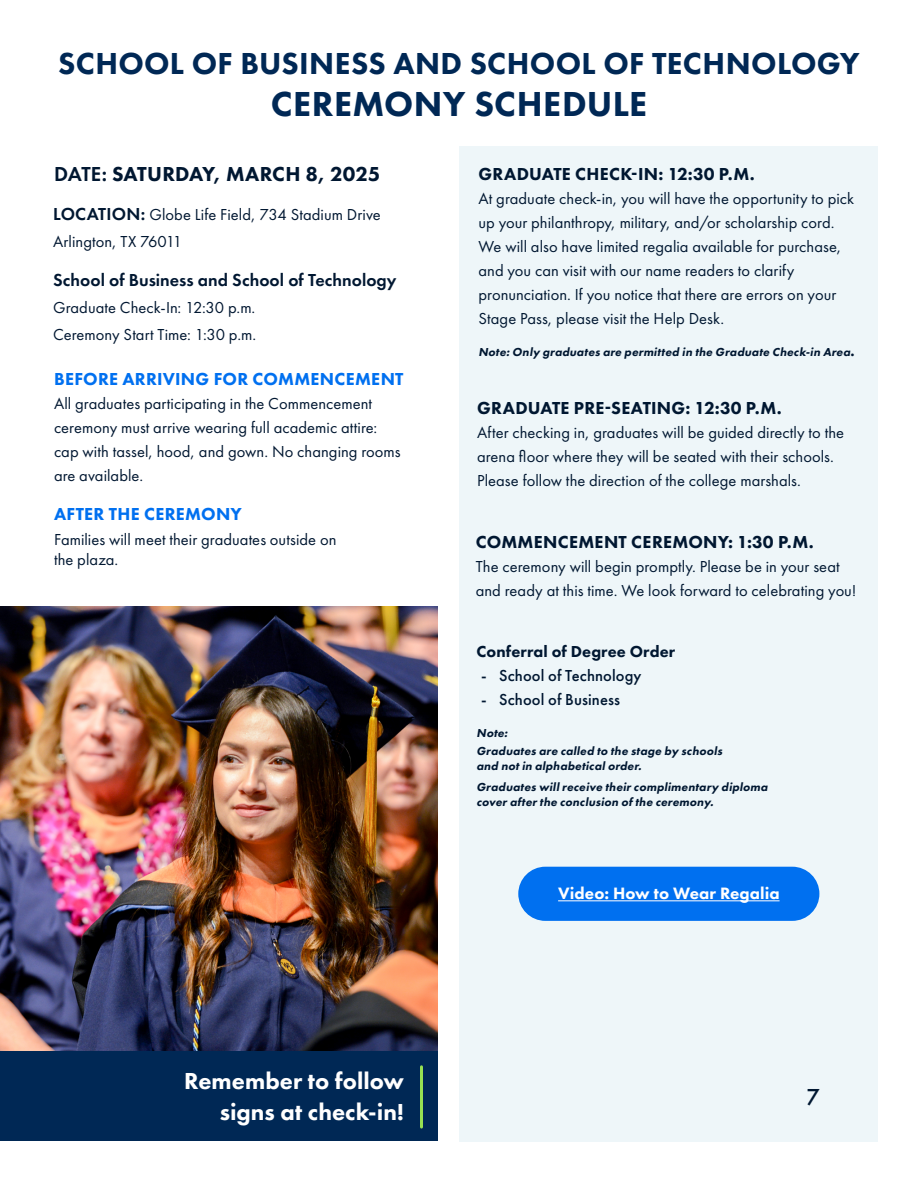
<style>
.page{position:relative;width:918px;height:1188px;background:#fff}
.page>*{position:absolute;margin:0;border:0;box-sizing:border-box;transform-origin:0 0}
.t1{font:800 36px "Futura PT";letter-spacing:.01em;color:#002855}
.t2{font:800 31.5px "Futura PT";letter-spacing:.01em;color:#002855}
.t3{font:800 24px/31.5px "Futura PT";color:#fff;text-align:right}
.t4{font:500 24px "Futura PT";color:#001731}
.t5{font:800 21px "Futura PT";letter-spacing:.005em;color:#001731}
.t6{font:800 18px "Futura PT";letter-spacing:.01em;color:#001731}
.t7{font:800 18px "Futura PT";letter-spacing:.015em;color:#0070f0}
.t8{font:600 18px "Futura PT";color:#001731}
.t9{font:800 17.1px "Futura PT";letter-spacing:.005em;color:#fff}
.t10{font:16.5px/24px "Futura PT";letter-spacing:.005em;color:#001731}
.t11{font:500 16.5px "Futura PT";letter-spacing:.005em;color:#001731}
.t12{font:800 16.5px "Futura PT";letter-spacing:.01em;color:#001731}
.t13{font:italic 800 12px/18px "Futura PT";color:#001731}
.s1{font-weight:600}
.s2{font-weight:600;font-size:18px}
.s3{font-style:normal;font-size:15px}
</style>
<div class="page">
<img style="left:0;top:607px;width:438px;height:445px">
<div style="left:459px;top:146px;width:419px;height:996px;background:#eef6f9"></div>
<div style="left:0;top:1052px;width:438px;height:90px;background:#002855"></div>
<hr style="left:420px;top:1067px;width:3px;height:60px;background:#97e152">
<div style="left:518px;top:867px;width:301px;height:54px;background:#0070f0;border-radius:27px"></div>
<hr style="left:558px;top:900px;width:222px;height:1px;background:#fff">
<h2 class="t2" style="left:58px;top:43px;width:803px">SCHOOL OF BUSINESS AND SCHOOL OF TECHNOLOGY</h2>
<h1 class="t1" style="left:271px;top:81px;width:378px">CEREMONY SCHEDULE</h1>
<p class="t5" style="left:54px;top:161px;width:328px"><span class="s1">DATE:</span> SATURDAY, MARCH 8, 2025</p>
<p class="t10" style="left:53px;top:201px;width:329px;line-height:27px"><span class="s2">LOCATION:</span> Globe Life Field, 734 Stadium Drive<br>Arlington, TX 76011</p>
<p class="t8" style="left:53px;top:269px;width:345px">School of Business and School of Technology</p>
<p class="t10" style="left:53px;top:294px;width:203px;line-height:27px">Graduate Check-In: 12:30 p.m.<br>Ceremony Start Time: 1:30 p.m.</p>
<p class="t7" style="left:54px;top:368px;width:351px">BEFORE ARRIVING FOR COMMENCEMENT</p>
<p class="t10" style="left:54px;top:392px;width:348px">All graduates participating in the Commencement ceremony must arrive wearing full academic attire: cap with tassel, hood, and gown. No changing rooms are available.</p>
<p class="t7" style="left:54px;top:502px;width:189px">AFTER THE CEREMONY</p>
<p class="t10" style="left:54px;top:530px;width:284px;line-height:19.8px">Families will meet their graduates outside on the plaza.</p>
<h3 class="t3" style="left:184px;top:1065px;width:221px">Remember to follow signs at check-in!</h3>
<p class="t6" style="left:479px;top:163px;width:278px">GRADUATE CHECK-IN: 12:30 P.M.</p>
<p class="t10" style="left:478px;top:187px;width:377px">At graduate check-in, you will have the opportunity to pick up your philanthropy, military, and/or scholarship cord.<br>We will also have limited regalia available for purchase, and you can visit with our name readers to clarify pronunciation. If you notice that there are errors on your Stage Pass, please visit the Help Desk.</p>
<p class="t13" style="left:478px;top:342px;width:378px">Note:Only graduates are permitted in the Graduate Check-in Area<span class="s3">.</span></p>
<p class="t6" style="left:477px;top:396px;width:306px">GRADUATE PRE-SEATING: 12:30 P.M.</p>
<p class="t10" style="left:477px;top:420px;width:369px">After checking in, graduates will be guided directly to the arena floor where they will be seated with their schools.<br>Please follow the direction of the college marshals.</p>
<p class="t6" style="left:476px;top:530px;width:340px">COMMENCEMENT CEREMONY: 1:30 P.M.</p>
<p class="t10" style="left:476px;top:554px;width:382px">The ceremony will begin promptly. Please be in your seat and ready at this time. We look forward to celebrating you!</p>
<p class="t12" style="left:477px;top:641px;width:200px">Conferral of Degree Order</p>
<p class="t11" style="left:481px;top:665px;width:162px">- School of Technology</p>
<p class="t11" style="left:481px;top:689px;width:141px">- School of Business</p>
<p class="t13" style="left:477px;top:724px;width:249px">Note:<br>Graduates are called to the stage by schools</p>
<p class="t13" style="left:477px;top:755px;width:295px;line-height:21px">and notin alphabeticalorder.<br>Graduates willreceive their complimentary diploma</p>
<p class="t13" style="left:477px;top:793px;width:241px">cover after the conclusion ofthe ceremony.</p>
<p class="t9" style="left:558px;top:883px;width:223px">Video: How to Wear Regalia</p>
<h3 class="t4" style="left:806px;top:1083px;width:15px">7</h3>
</div>
